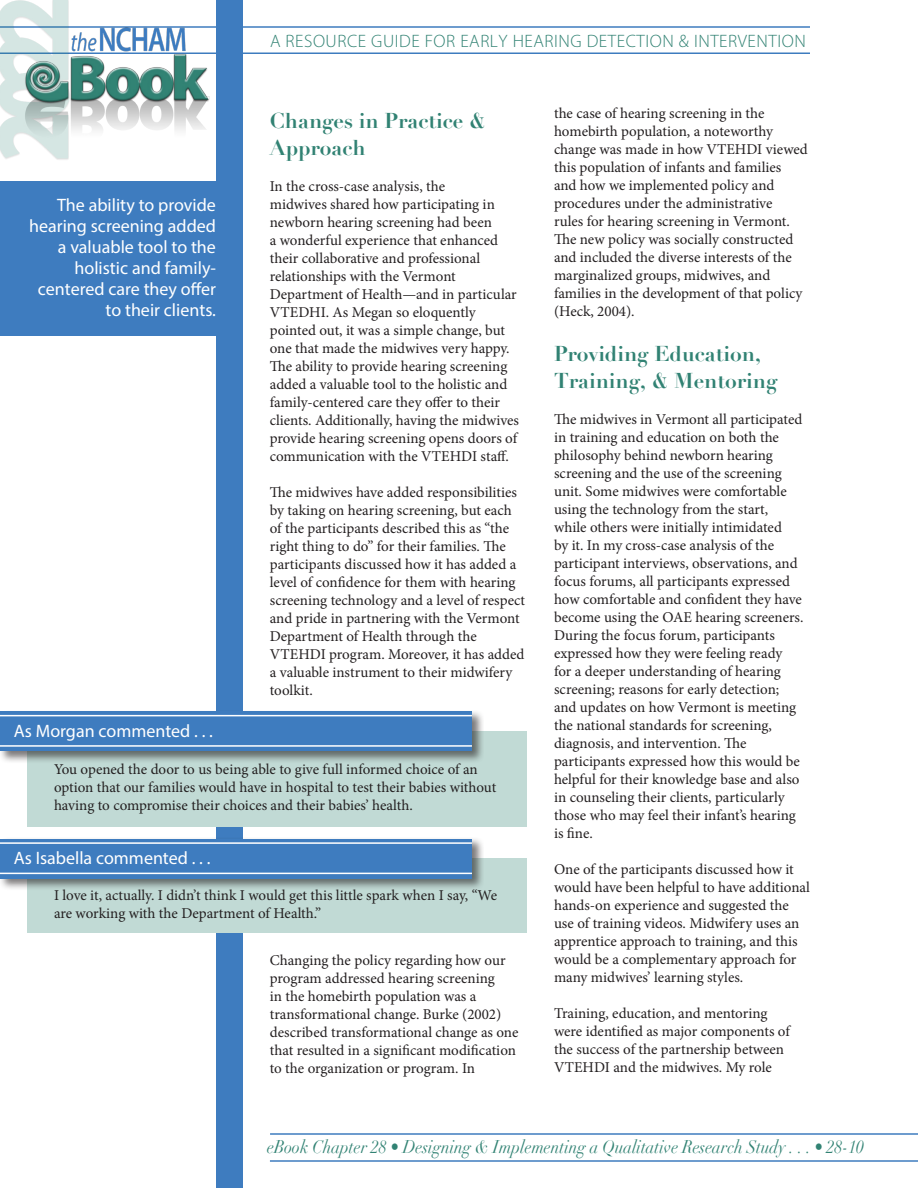
<style>
.page{position:relative;width:918px;height:1188px;background:#fff}
.page>*{position:absolute;margin:0;border:0;box-sizing:border-box;transform-origin:0 0}
.Paragraph_Heading{font:700 21px/27px "Didot";color:#318273}
.Pull-Out_Text{font:18px/21px "Myriad Pro";color:#fff;text-align:right}
.t1{font:italic 18px "Didot";color:#318273;scale:.9 1}
.t2{font:300 18px "Myriad Pro";letter-spacing:.03em;color:#318273}
.Body_text{font:15px/18px "Minion Pro";color:#231f20}
</style>
<div class="page">
<hr style="left:0;top:26px;width:810px;height:2px;background:#3e7cbf">
<hr style="left:0;top:52px;width:810px;height:2px;background:#3e7cbf">
<hr style="left:270px;top:1133px;width:648px;height:2px;background:#3e7cbf">
<hr style="left:270px;top:1160px;width:648px;height:2px;background:#3e7cbf">
<img style="left:0;top:0;width:211px;height:160px">
<div style="left:216px;top:1px;width:27px;height:1187px;background:#3e7cbf"></div>
<div style="left:27px;top:731px;width:499px;height:95px;background:#c1dad5"></div>
<div style="left:27px;top:859px;width:499px;height:74px;background:#c1dad5"></div>
<div style="left:0;top:710px;width:484px;height:54px;background:#231f20;opacity:.6"></div>
<div style="left:0;top:711px;width:472px;height:40px;background:#3e7cbf"></div>
<div style="left:0;top:837px;width:484px;height:54px;background:#231f20;opacity:.6"></div>
<div style="left:0;top:839px;width:472px;height:40px;background:#3e7cbf"></div>
<hr style="left:0;top:715px;width:472px;height:1px;background:#fff">
<hr style="left:0;top:842px;width:472px;height:2px;background:#fff">
<hr style="left:0;top:745px;width:472px;height:2px;background:#fff">
<hr style="left:0;top:873px;width:472px;height:1px;background:#fff">
<div style="left:0;top:181px;width:223px;height:155px;background:#3e7cbf"></div>
<p class="t2" style="left:270px;top:31px;width:537px">A RESOURCE GUIDE FOR EARLY HEARING DETECTION &amp; INTERVENTION</p>
<p class="Pull-Out_Text" style="left:29px;top:194px;width:188px">The ability to provide hearing screening added a valuable tool to the holistic and family&shy;centered care they offer to their clients.</p>
<p class="Pull-Out_Text" style="left:14px;top:720px;width:201px">As Morgan commented . . .</p>
<p class="Paragraph_Heading" style="left:270px;top:107px;width:218px">Changes in Practice &amp;<br>Approach</p>
<p class="Body_text" style="left:270px;top:177px;width:251px">In the cross-case analysis, the<br>midwives shared how participating in newborn hearing screening had been<br>a wonderful experience that enhanced their collaborative and professional relationships with the Vermont Department of Health—and in particular VTEDHI. As Megan so eloquently pointed out, it was a simple change, but one that made the midwives very happy.<br>The ability to provide hearing screening added a valuable tool to the holistic and family-centered care they offer to their clients. Additionally, having the midwives provide hearing screening opens doors of communication with the VTEHDI staff.</p>
<p class="Body_text" style="left:270px;top:483px;width:257px">The midwives have added responsibilities by taking on hearing screening, but each of the participants described this as “the right thing to do” for their families. The participants discussed how it has added a level of confidence for them with hearing screening technology and a level of respect and pride in partnering with the Vermont Department of Health through the VTEHDI program. Moreover, it has added a valuable instrument to their midwifery toolkit.</p>
<p class="Body_text" style="left:54px;top:760px;width:444px">You opened the door to us being able to give full informed choice of an option that our families would have in hospital to test their babies without having to compromise their choices and their babies’ health.</p>
<p class="Pull-Out_Text" style="left:14px;top:847px;width:198px">As Isabella commented . . .</p>
<p class="Body_text" style="left:54px;top:887px;width:445px">I love it, actually. I didn’t think I would get this little spark when I say, “We are working with the Department of Health.”</p>
<p class="Body_text" style="left:270px;top:951px;width:250px">Changing the policy regarding how our program addressed hearing screening<br>in the homebirth population was a transformational change. Burke (2002) described transformational change as one that resulted in a significant modification to the organization or program. In</p>
<p class="Body_text" style="left:554px;top:105px;width:255px">the case of hearing screening in the homebirth population, a noteworthy change was made in how VTEHDI viewed this population of infants and families<br>and how we implemented policy and procedures under the administrative<br>rules for hearing screening in Vermont.<br>The new policy was socially constructed and included the diverse interests of the marginalized groups, midwives, and families in the development of that policy (Heck, 2004).</p>
<p class="Paragraph_Heading" style="left:554px;top:341px;width:225px">Providing Education,<br>Training, &amp; Mentoring</p>
<p class="Body_text" style="left:554px;top:411px;width:251px">The midwives in Vermont all participated in training and education on both the philosophy behind newborn hearing screening and the use of the screening unit. Some midwives were comfortable using the technology from the start, while others were initially intimidated<br>by it. In my cross-case analysis of the participant interviews, observations, and focus forums, all participants expressed how comfortable and confident they have become using the OAE hearing screeners.<br>During the focus forum, participants expressed how they were feeling ready<br>for a deeper understanding of hearing screening; reasons for early detection; and updates on how Vermont is meeting the national standards for screening, diagnosis, and intervention. The participants expressed how this would be helpful for their knowledge base and also in counseling their clients, particularly those who may feel their infant’s hearing is fine.</p>
<p class="Body_text" style="left:554px;top:861px;width:257px">One of the participants discussed how it would have been helpful to have additional hands-on experience and suggested the use of training videos. Midwifery uses an apprentice approach to training, and this would be a complementary approach for many midwives’ learning styles.</p>
<p class="Body_text" style="left:554px;top:1005px;width:237px">Training, education, and mentoring were identified as major components of the success of the partnership between VTEHDI and the midwives. My role</p>
<p class="t1" style="left:267px;top:1136px;width:665px">eBook Chapter 28 • Designing &amp; Implementing a Qualitative Research Study . . . • 28-10</p>
</div>
